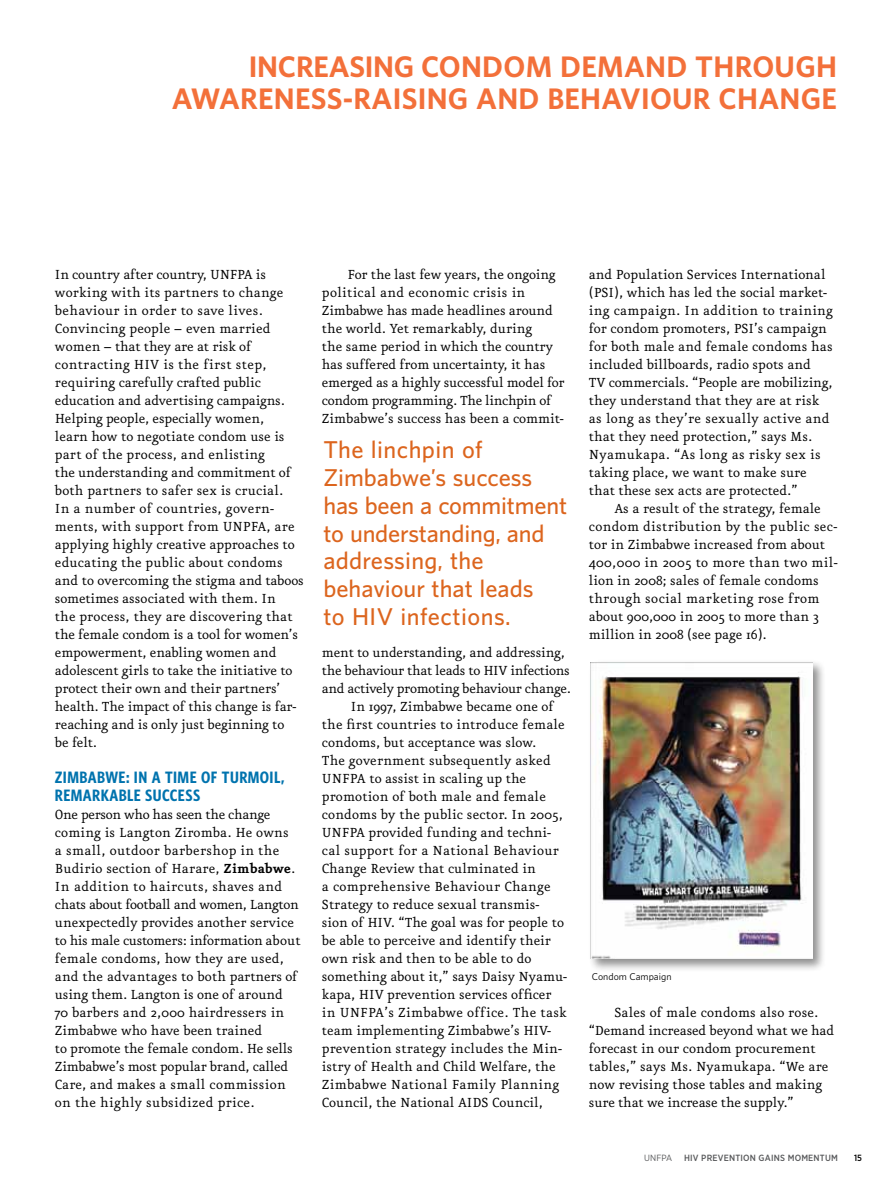
<style>
.page{position:relative;width:891px;height:1188px;background:#fff}
.page>*{position:absolute;margin:0;border:0;box-sizing:border-box;transform-origin:0 0}
.t1{font:700 27px/32.4px "UNFPA";letter-spacing:.01em;color:#f3703a;text-align:right}
.t2{font:600 22.2px/27.8px "UNFPA";color:#dc651e}
.t3{font:15.75px/18px "Eureka";color:#000}
.t4{font:15.75px "Eureka";letter-spacing:.02em;color:#000}
.t5{font:15.75px "Eureka";letter-spacing:-.02em;color:#000}
.t6{font:700 condensed 15px/18px "UNFPA";letter-spacing:.03em;color:#0073ae}
.t7{font:500 9px "Gotham Narrow";letter-spacing:.02em;color:#58595b}
.t8{font:9px "UNFPA Text";color:#000}
.t9{font:9px "Gotham Narrow";letter-spacing:.02em;color:#58595b}
.t10{font:500 9px "Gotham Narrow";color:#000}
.s1{font-weight:700}
</style>
<div class="page">
<div style="left:588px;top:660px;width:238px;height:312px;background:#000;opacity:.44"></div>
<img style="left:590px;top:662px;width:223px;height:297px">
<h1 class="t1" style="left:172px;top:49px;width:667px">INCREASING CONDOM DEMAND THROUGH<br>AWARENESS-RAISING AND BEHAVIOUR CHANGE</h1>
<p class="t3" style="left:55px;top:266px;width:250px">In country after country, UNFPA is working with its partners to change behaviour in order to save lives.<br>Convincing people – even married women – that they are at risk of contracting HIV is the first step, requiring carefully crafted public education and advertising campaigns.<br>Helping people, especially women,<br>learn how to negotiate condom use is part of the process, and enlisting<br>the understanding and commitment of both partners to safer sex is crucial.<br>In a number of countries, govern&shy;ments, with support from UNPFA, are applying highly creative approaches to educating the public about condoms and to overcoming the stigma and taboos sometimes associated with them. In<br>the process, they are discovering that the female condom is a tool for women’s empowerment, enabling women and adolescent girls to take the initiative to protect their own and their partners’ health. The impact of this change is far&shy;reaching and is only just beginning to<br>be felt.</p>
<p class="t6" style="left:55px;top:767px;width:231px">ZIMBABWE: IN A TIME OF TURMOIL,<br>REMARKABLE SUCCESS</p>
<p class="t3" style="left:55px;top:806px;width:247px">One person who has seen the change coming is Langton Ziromba. He owns<br>a small, outdoor barbershop in the Budirio section of Harare, <span class="s1">Zimbabwe</span>.<br>In addition to haircuts, shaves and chats about football and women, Langton unexpectedly provides another service to his male customers: information about female condoms, how they are used, and the advantages to both partners of using them. Langton is one of around<br>70 barbers and 2,000 hairdressers in Zimbabwe who have been trained<br>to promote the female condom. He sells Zimbabwe’s most popular brand, called Care, and makes a small commission on the highly subsidized price.</p>
<p class="t3" style="left:322px;top:266px;width:244px;text-indent:25px">For the last few years, the ongoing political and economic crisis in Zimbabwe has made headlines around the world. Yet remarkably, during<br>the same period in which the country has suffered from uncertainty, it has emerged as a highly successful model for condom programming. The linchpin of Zimbabwe’s success has been a commit-</p>
<h2 class="t2" style="left:323px;top:435px;width:245px">The linchpin of<br>Zimbabwe’s success has been a commitment to understanding, and addressing, the behaviour that leads<br>to HIV infections.</h2>
<p class="t3" style="left:322px;top:644px;width:245px">ment to understanding, and addressing,</p>
<p class="t5" style="left:322px;top:663px;width:249px">the behaviour that leads to HIV infections</p>
<p class="t5" style="left:322px;top:681px;width:251px">and actively promoting behaviour change.</p>
<p class="t3" style="left:351px;top:698px;width:205px">In 1997, Zimbabwe became one of</p>
<p class="t3" style="left:322px;top:716px;width:244px">the first countries to introduce female</p>
<p class="t3" style="left:322px;top:734px;width:216px">condoms, but acceptance was slow.</p>
<p class="t3" style="left:322px;top:752px;width:230px">The government subsequently asked</p>
<p class="t3" style="left:322px;top:770px;width:206px">UNFPA to assist in scaling up the</p>
<p class="t3" style="left:322px;top:788px;width:226px">promotion of both male and female</p>
<p class="t3" style="left:322px;top:806px;width:242px">condoms by the public sector. In 2005,</p>
<p class="t3" style="left:322px;top:824px;width:231px">UNFPA provided funding and techni-</p>
<p class="t4" style="left:322px;top:843px;width:239px">cal support for a National Behaviour</p>
<p class="t3" style="left:322px;top:860px;width:215px">Change Review that culminated in</p>
<p class="t4" style="left:322px;top:879px;width:230px">a comprehensive Behaviour Change</p>
<p class="t3" style="left:322px;top:896px;width:219px">Strategy to reduce sexual transmis-</p>
<p class="t3" style="left:322px;top:914px;width:244px">sion of HIV. “The goal was for people to</p>
<p class="t3" style="left:322px;top:932px;width:231px">be able to perceive and identify their</p>
<p class="t3" style="left:322px;top:950px;width:211px">own risk and then to be able to do</p>
<p class="t3" style="left:322px;top:968px;width:247px">something about it,” says Daisy Nyamu-</p>
<p class="t3" style="left:322px;top:986px;width:231px">kapa, HIV prevention services officer</p>
<p class="t4" style="left:322px;top:1005px;width:247px">in UNFPA’s Zimbabwe office. The task</p>
<p class="t3" style="left:322px;top:1022px;width:231px">team implementing Zimbabwe’s HIV-</p>
<p class="t3" style="left:322px;top:1040px;width:242px">prevention strategy includes the Min-</p>
<p class="t3" style="left:322px;top:1058px;width:235px">istry of Health and Child Welfare, the</p>
<p class="t4" style="left:322px;top:1077px;width:239px">Zimbabwe National Family Planning</p>
<p class="t3" style="left:322px;top:1094px;width:222px">Council, the National AIDS Council,</p>
<p class="t3" style="left:589px;top:266px;width:246px">and Population Services International (PSI), which has led the social market&shy;ing campaign. In addition to training for condom promoters, PSI’s campaign for both male and female condoms has included billboards, radio spots and<br>TV commercials. “People are mobilizing, they understand that they are at risk as long as they’re sexually active and that they need protection,” says Ms.<br>Nyamukapa. “As long as risky sex is taking place, we want to make sure that these sex acts are protected.”</p>
<p class="t3" style="left:589px;top:500px;width:250px;text-indent:25px">As a result of the strategy, female condom distribution by the public sec&shy;tor in Zimbabwe increased from about 400,000 in 2005 to more than two mil&shy;lion in 2008; sales of female condoms through social marketing rose from about 900,000 in 2005 to more than 3 million in 2008 (see page 16).</p>
<p class="t8" style="left:592px;top:971px;width:81px">Condom Campaign</p>
<p class="t3" style="left:589px;top:1004px;width:247px;text-indent:25px">Sales of male condoms also rose. “Demand increased beyond what we had forecast in our condom procurement tables,” says Ms. Nyamukapa. “We are now revising those tables and making sure that we increase the supply.”</p>
<p class="t9" style="left:644px;top:1152px;width:30px">UNFPA</p>
<p class="t7" style="left:684px;top:1152px;width:154px">HIV PREVENTION GAI NS MOMENTUM</p>
<p class="t10" style="left:854px;top:1152px;width:10px">15</p>
</div>
